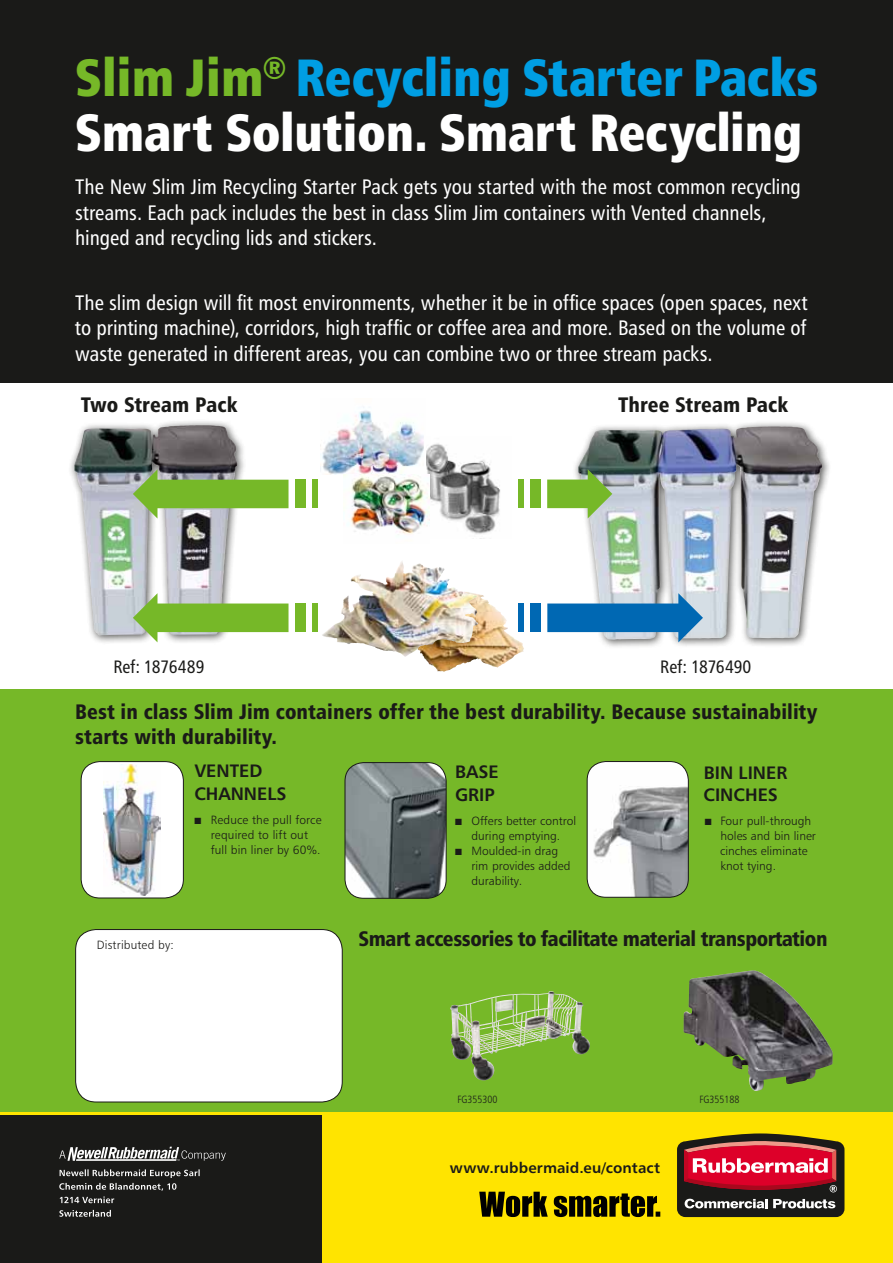
<style>
.page{position:relative;width:893px;height:1263px;background:#fff}
.page>*{position:absolute;margin:0;border:0;box-sizing:border-box;transform-origin:0 0}
.t1{font:52.5px/54.8px "Humanist 777 BT Extra Black Cond B";color:#fff;scale:.95 1}
.t2{font:21px/25.5px "Humanist 777 BT Roman Condensed B";color:#fff}
.t3{font:21px/25.5px "Humanist 777 BT Black Condensed B";color:#1a1a18}
.t4{font:21px "Humanist 777 BT Black Condensed B";letter-spacing:-.02em;color:#1a1a18}
.t5{font:18px/22.5px "Humanist 777 BT Bold B";color:#1a1a18}
.t6{font:18px "Humanist 777 BT Roman Condensed B";color:#1a1a18}
.t7{font:15px "Humanist 777 BT Bold B";letter-spacing:.005em;color:#1a1a18}
.t8{font:12px/15px "Humanist 777 BT Light B";color:#1a1a18}
.t9{font:10.5px "Humanist 777 BT Light Condensed B";color:#1a1a18}
.s1{color:#76b828}
.s2{color:#009ee3}
.s3{font-family:"Humanist 777 BT Light Condensed B"}
</style>
<div class="page">
<div style="left:0;top:0;width:893px;height:383px;background:#1a1a18"></div>
<div style="left:0;top:689px;width:893px;height:434px;background:#76b828"></div>
<div style="left:68px;top:418px;width:179px;height:227px;background:#1a1a18;opacity:.75"></div>
<img style="left:74px;top:425px;width:120px;height:211px">
<div style="left:572px;top:420px;width:260px;height:229px;background:#1a1a18;opacity:.75"></div>
<img style="left:578px;top:426px;width:198px;height:214px">
<img style="left:426px;top:443px;width:75px;height:96px">
<img style="left:322px;top:407px;width:102px;height:68px">
<img style="left:343px;top:475px;width:86px;height:64px">
<svg style="left:133px;top:469px;width:155px;height:50px"></svg>
<svg style="left:547px;top:593px;width:156px;height:49px"></svg>
<svg style="left:133px;top:593px;width:155px;height:49px"></svg>
<svg style="left:547px;top:469px;width:65px;height:49px"></svg>
<div style="left:296px;top:480px;width:10px;height:28px;background:#76b828"></div>
<div style="left:530px;top:603px;width:10px;height:29px;background:#0068b3"></div>
<div style="left:296px;top:603px;width:10px;height:29px;background:#76b828"></div>
<div style="left:530px;top:480px;width:10px;height:28px;background:#76b828"></div>
<div style="left:312px;top:480px;width:5px;height:28px;background:#76b828"></div>
<div style="left:519px;top:603px;width:5px;height:29px;background:#0068b3"></div>
<div style="left:312px;top:603px;width:5px;height:29px;background:#76b828"></div>
<div style="left:519px;top:480px;width:5px;height:28px;background:#76b828"></div>
<img style="left:384px;top:588px;width:42px;height:38px">
<img style="left:347px;top:565px;width:53px;height:47px">
<div style="left:81px;top:762px;width:102px;height:136px;background:#fff;border-radius:19px"></div>
<img style="left:104px;top:764px;width:57px;height:132px">
<div style="left:81px;top:761px;width:103px;height:137px;border:1px solid #1a1a18;border-radius:19px"></div>
<div style="left:76px;top:929px;width:266px;height:173px;background:#fff;border-radius:20px"></div>
<div style="left:75px;top:929px;width:268px;height:173px;border:1px solid #1a1a18;border-radius:20px"></div>
<img style="left:345px;top:763px;width:101px;height:135px">
<div style="left:345px;top:762px;width:101px;height:137px;border:1px solid #1a1a18;border-radius:19px"></div>
<img style="left:587px;top:761px;width:101px;height:136px">
<div style="left:587px;top:761px;width:102px;height:136px;border:1px solid #1a1a18;border-radius:19px"></div>
<img style="left:450px;top:992px;width:123px;height:88px">
<img style="left:683px;top:970px;width:150px;height:121px">
<div style="left:0;top:1113px;width:893px;height:150px;background:#ffe400"></div>
<div style="left:0;top:1116px;width:321px;height:147px;background:#1a1a18"></div>
<svg style="left:677px;top:1133px;width:168px;height:85px"></svg>
<svg style="left:479px;top:1192px;width:181px;height:25px"></svg>
<svg style="left:59px;top:1147px;width:167px;height:14px"></svg>
<svg style="left:59px;top:1210px;width:52px;height:7px"></svg>
<svg style="left:59px;top:1169px;width:141px;height:34px"></svg>
<h1 class="t1" style="left:75px;top:49px;width:784px"><span class="s1">Slim Jim</span><sup>®</sup> <span class="s2">Recycling Starter Packs<br></span>Smart Solution. Smart Recycling</h1>
<p class="t2" style="left:75px;top:174px;width:727px">The New Slim Jim Recycling Starter Pack gets you started with the most common recycling streams. Each pack includes the best in class Slim Jim containers with Vented channels, hinged and recycling lids and stickers.</p>
<p class="t2" style="left:75px;top:289px;width:734px;text-align:justify">The slim design will fit most environments, whether it be in office spaces (open spaces, next to printing machine), corridors, high traffic or coffee area and more. Based on the volume of waste generated in different areas, you can combine two or three stream packs.</p>
<p class="t3" style="left:81px;top:392px;width:158px">Two Stream Pack</p>
<p class="t3" style="left:618px;top:392px;width:171px">Three Stream Pack</p>
<p class="t6" style="left:113px;top:656px;width:93px">Ref: 1876489</p>
<p class="t6" style="left:660px;top:656px;width:93px">Ref: 1876490</p>
<p class="t3" style="left:75px;top:698px;width:744px">Best in class Slim Jim containers offer the best durability. Because sustainability starts with durability.</p>
<p class="t5" style="left:194px;top:759px;width:94px">VENTED<br>CHANNELS</p>
<p class="t8" style="left:211px;top:812px;width:112px;text-indent:-16px">■ Reduce the pull force required to lift out full bin liner by 60%.</p>
<p class="t8" style="left:97px;top:937px;width:79px">Distributed by:</p>
<p class="t5" style="left:455px;top:760px;width:45px">BASE<br>GRIP</p>
<p class="t8" style="left:455px;top:813px;width:123px;text-align:center">■ Offers better control during emptying.</p>
<p class="t8" style="left:471px;top:843px;width:100px;text-indent:-16px">■ Moulded-in drag rim provides added durability<span class="s3">.</span></p>
<p class="t5" style="left:703px;top:761px;width:85px">BIN LINER<br>CINCHES</p>
<p class="t8" style="left:720px;top:813px;width:97px;text-indent:-15px">■ Four pull-through holes and bin liner cinches eliminate knot tying.</p>
<p class="t4" style="left:358px;top:925px;width:470px">Smart accessories to facilitate material transportation</p>
<p class="t9" style="left:457px;top:1093px;width:42px">FG355300</p>
<p class="t9" style="left:699px;top:1093px;width:42px">FG355188</p>
<p class="t7" style="left:450px;top:1158px;width:212px">www.rubbermaid.eu/contact</p>
</div>
